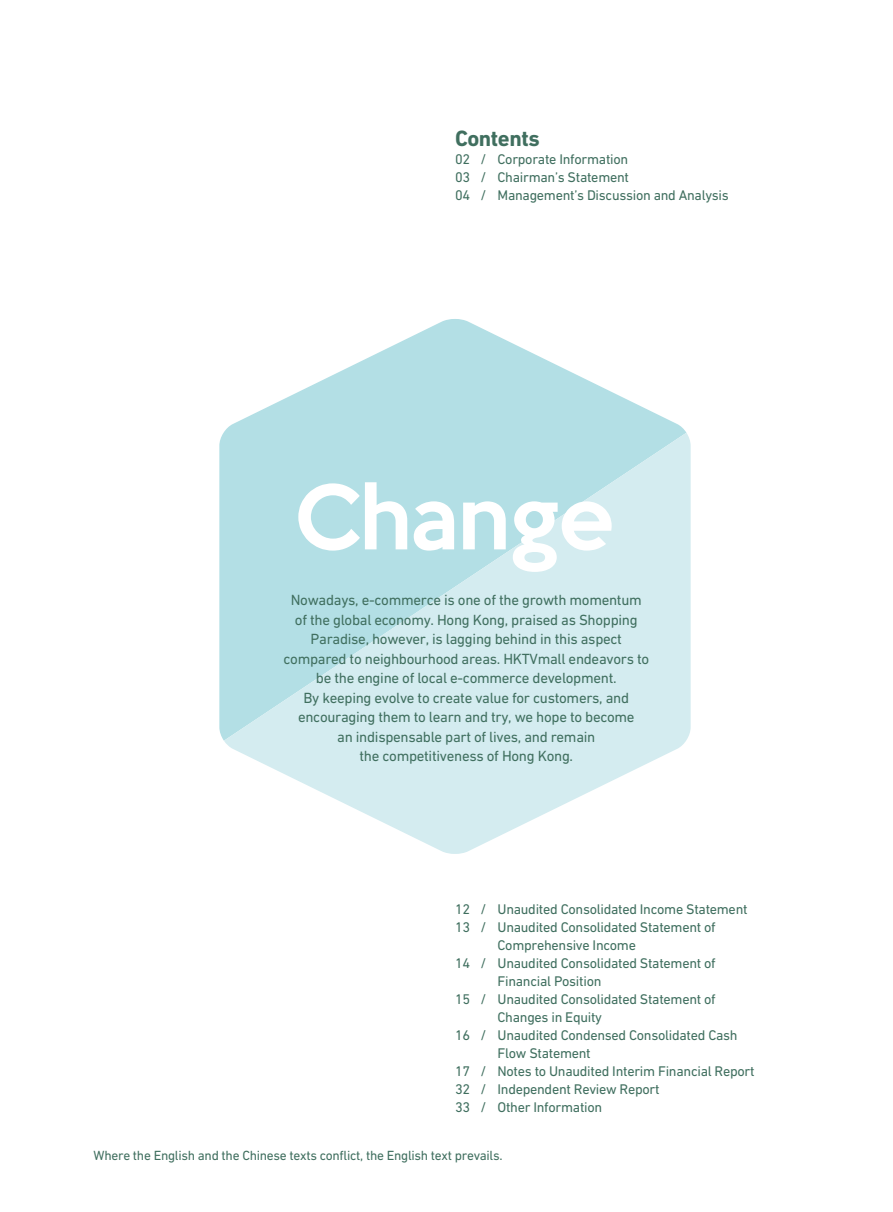
<style>
.page{position:relative;width:893px;height:1212px;background:#fff}
.page>*{position:absolute;margin:0;border:0;box-sizing:border-box;transform-origin:0 0}
.t1{font:700 22.5px "DIN Next LT Pro";letter-spacing:-.02em;color:#406f5f}
.t2{font:15px/19.5px "DIN Next LT Pro";letter-spacing:-.02em;color:#406f5f;text-align:center}
.t3{font:14.25px/18px "DIN Next LT Pro";letter-spacing:-.02em;color:#406f5f}
.t4{font:13.5px "DIN Next LT Pro";letter-spacing:-.02em;color:#406f5f}
</style>
<div class="page">
<svg style="left:219px;top:319px;width:467px;height:422px;fill:#b3dfe5"></svg>
<svg style="left:224px;top:433px;width:467px;height:421px;background:#cfeaee"></svg>
<svg style="left:298px;top:482px;width:109px;height:69px"></svg>
<svg style="left:414px;top:501px;width:40px;height:50px"></svg>
<svg style="left:463px;top:501px;width:43px;height:48px"></svg>
<svg style="left:513px;top:501px;width:99px;height:71px"></svg>
<h1 class="t1" style="left:455px;top:126px;width:86px">Contents</h1>
<p class="t3" style="left:455px;top:150px;width:275px">02 / Corporate Information<br>03 / Chairman’s Statement<br>04 / Management’s Discussion and Analysis</p>
<p class="t2" style="left:283px;top:590px;width:367px">Nowadays, e-commerce is one of the growth momentum of the global economy. Hong Kong, praised as Shopping Paradise, however, is lagging behind in this aspect compared to neighbourhood areas. HKTVmall endeavors to be the engine of local e-commerce development.<br>By keeping evolve to create value for customers, and encouraging them to learn and try, we hope to become<br>an indispensable part of lives, and remain<br>the competitiveness of Hong Kong.</p>
<p class="t3" style="left:455px;top:899px;width:294px">12 / Unaudited Consolidated Income Statement</p>
<p class="t3" style="left:455px;top:917px;width:262px">13 / Unaudited Consolidated Statement of</p>
<p class="t3" style="left:497px;top:935px;width:140px">Comprehensive Income</p>
<p class="t3" style="left:455px;top:953px;width:262px">14 / Unaudited Consolidated Statement of</p>
<p class="t3" style="left:497px;top:971px;width:105px">Financial Position</p>
<p class="t3" style="left:455px;top:989px;width:262px">15 / Unaudited Consolidated Statement of</p>
<p class="t3" style="left:497px;top:1007px;width:106px">Changes in Equity</p>
<p class="t3" style="left:455px;top:1025px;width:284px">16 / Unaudited Condensed Consolidated Cash</p>
<p class="t3" style="left:497px;top:1043px;width:95px">Flow Statement</p>
<p class="t3" style="left:455px;top:1061px;width:301px">17 / Notes to Unaudited Interim Financial Report</p>
<p class="t3" style="left:455px;top:1079px;width:206px">32 / Independent Review Report</p>
<p class="t3" style="left:455px;top:1097px;width:149px">33 / Other Information</p>
<p class="t4" style="left:94px;top:1148px;width:411px">Where the English and the Chinese texts conflict, the English text prevails.</p>
</div>
